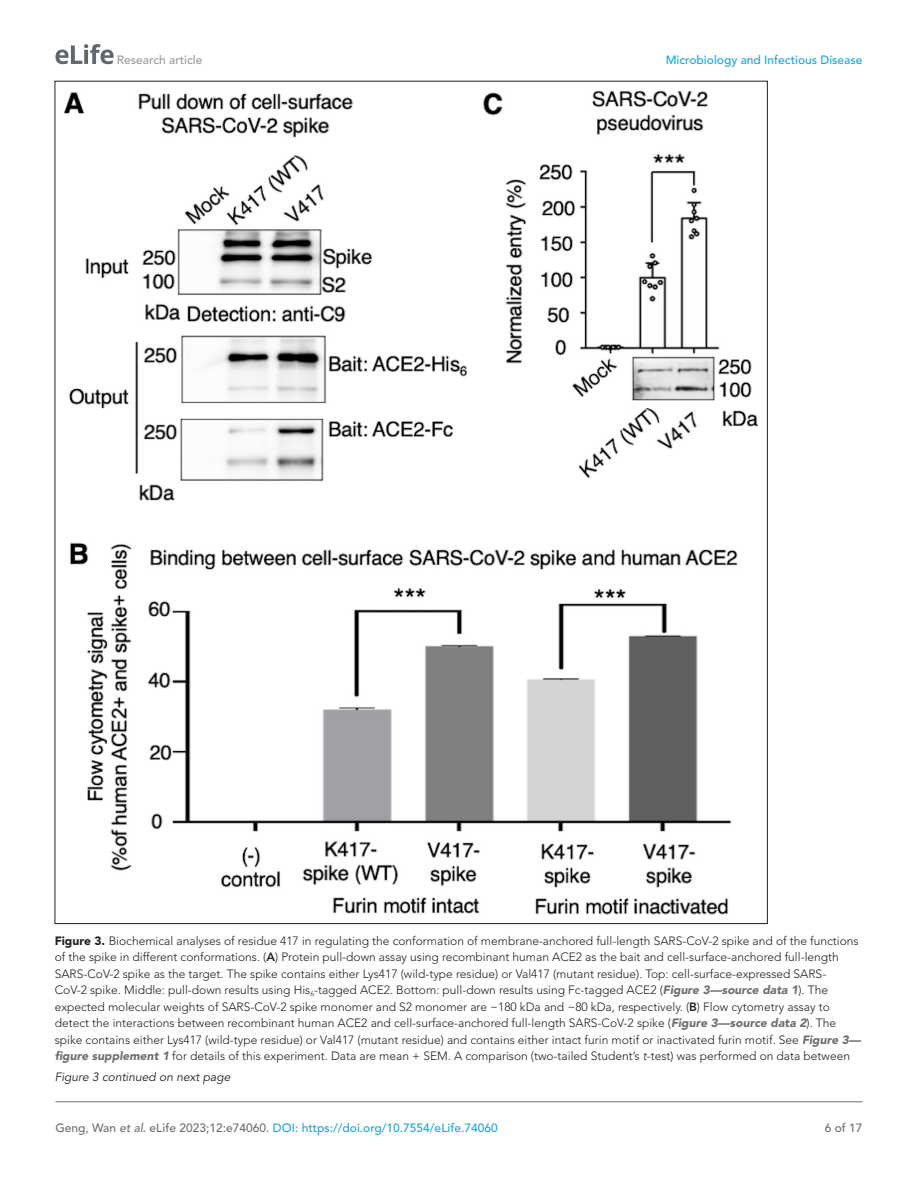
<style>
.page{position:relative;width:918px;height:1188px;background:#fff}
.page>*{position:absolute;margin:0;border:0;box-sizing:border-box;transform-origin:0 0}
.t1{font:300 12px/16.5px "Avenir LT Std";color:#231f20}
.t2{font:500 12px "Avenir LT Std";color:#1ea4d7}
.t3{font:italic 12px "Avenir LT Std";color:#231f20}
.t4{font:500 12px "Avenir LT Std";color:#9a9a9a}
.t5{font:500 12px "Avenir LT Std";color:#6e6e70}
.s1{font-weight:900}
.s2{font-weight:800}
.s3{font-weight:900;font-style:italic;color:#6e6e70}
.s4{font-style:italic}
.s5{color:#6e6e70}
.s6{font-style:italic;color:#6e6e70}
</style>
<div class="page">
<svg style="left:56px;top:44px;width:58px;height:20px"></svg>
<hr style="left:56px;top:1101px;width:806px;height:1px;background:#6e6e70">
<img style="left:64px;top:90px;width:694px;height:825px">
<p class="t4" style="left:117px;top:53px;width:87px">Research article</p>
<p class="t2" style="left:666px;top:53px;width:198px">Microbiology and Infectious Disease</p>
<p class="t1" style="left:55px;top:932px;width:808px"><span class="s1">Figure 3.</span> Biochemical analyses of residue 417 in regulating the conformation of membrane-anchored full-length SARS-CoV-2 spike and of the functions of the spike in different conformations. (<span class="s2">A</span>) Protein pull-down assay using recombinant human ACE2 as the bait and cell-surface-anchored full-length SARS-CoV-2 spike as the target. The spike contains either Lys417 (wild-type residue) or Val417 (mutant residue). Top: cell-surface-expressed SARS-CoV-2 spike. Middle: pull-down results using His<sub>6</sub>-tagged ACE2. Bottom: pull-down results using Fc-tagged ACE2 (<span class="s3">Figure 3—source data 1</span>). The expected molecular weights of SARS-CoV-2 spike monomer and S2 monomer are ~180 kDa and ~80 kDa, respectively. (<span class="s2">B</span>) Flow cytometry assay to detect the interactions between recombinant human ACE2 and cell-surface-anchored full-length SARS-CoV-2 spike (<span class="s3">Figure 3—source data 2</span>). The spike contains either Lys417 (wild-type residue) or Val417 (mutant residue) and contains either intact furin motif or inactivated furin motif. See <span class="s3">Figure 3— figure supplement 1</span> for details of this experiment. Data are mean + SEM. A comparison (two-tailed Student’s <span class="s4">t</span>-test) was performed on data between</p>
<p class="t3" style="left:55px;top:1070px;width:177px">Figure 3 continued on next page</p>
<p class="t2" style="left:56px;top:1121px;width:444px"><span class="s5">Geng, Wan</span> <span class="s6">et al</span><span class="s5">. eLife 2023;12:e74060.</span> DOI: https://doi.org/10.7554/eLife.74060</p>
<p class="t5" style="left:825px;top:1121px;width:39px">6 of 17</p>
</div>
